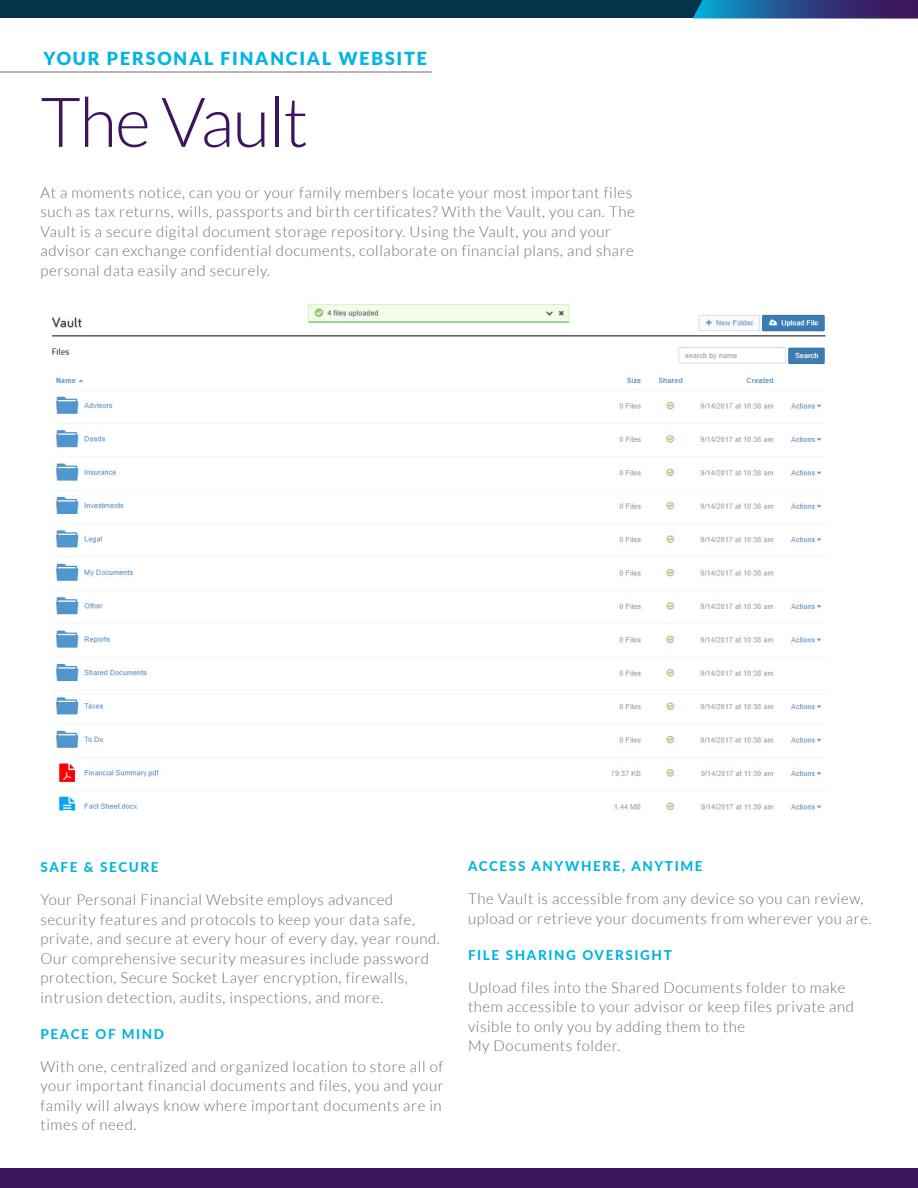
<style>
.page{position:relative;width:918px;height:1188px;background:#fff}
.page>*{position:absolute;margin:0;border:0;box-sizing:border-box;transform-origin:0 0}
.t1{font:300 69px "Lato";letter-spacing:-.02em;color:#3c155e}
.t2{font:900 18px "Lato";letter-spacing:.1em;color:#00b6e1}
.body{font:300 15px/19.5px "Lato";letter-spacing:.04em;color:#6d6e71}
.Subhead{font:800 13.5px "Lato";letter-spacing:.12em;color:#00b6e1}
</style>
<div class="page">
<div style="left:0;top:0;width:731px;height:18px;background:#033449"></div>
<svg style="left:693px;top:0;width:225px;height:19px"></svg>
<div style="left:0;top:1168px;width:918px;height:20px;background:#3c155e"></div>
<hr style="left:0;top:72px;width:432px;height:1px;background:#6d6e71">
<img style="left:51px;top:304px;width:775px;height:505px">
<p class="t2" style="left:43px;top:48px;width:385px">YOUR PERSONAL FINANCIAL WEBSITE</p>
<p class="t1" style="left:40px;top:85px;width:269px">The Vault</p>
<p class="body" style="left:40px;top:183px;width:596px">At a moments notice, can you or your family members locate your most important files such as tax returns, wills, passports and birth certificates? With the Vault, you can. The Vault is a secure digital document storage repository. Using the Vault, you and your advisor can exchange confidential documents, collaborate on financial plans, and share personal data easily and securely.</p>
<p class="Subhead" style="left:40px;top:857px;width:120px">SAFE &amp; SECURE</p>
<p class="body" style="left:40px;top:890px;width:401px">Your Personal Financial Website employs advanced security features and protocols to keep your data safe, private, and secure at every hour of every day, year round.<br>Our comprehensive security measures include password protection, Secure Socket Layer encryption, firewalls, intrusion detection, audits, inspections, and more.</p>
<p class="Subhead" style="left:40px;top:1024px;width:125px">PEACE OF MIND</p>
<p class="body" style="left:40px;top:1057px;width:405px">With one, centralized and organized location to store all of your important financial documents and files, you and your family will always know where important documents are in times of need.</p>
<p class="Subhead" style="left:468px;top:856px;width:236px">ACCESS ANYWHERE, ANYTIME</p>
<p class="body" style="left:468px;top:889px;width:405px">The Vault is accessible from any device so you can review, upload or retrieve your documents from wherever you are.</p>
<p class="Subhead" style="left:468px;top:945px;width:205px">FILE SHARING OVERSIGHT</p>
<p class="body" style="left:468px;top:978px;width:387px">Upload files into the Shared Documents folder to make them accessible to your advisor or keep files private and visible to only you by adding them to the<br>My Documents folder.</p>
</div>
